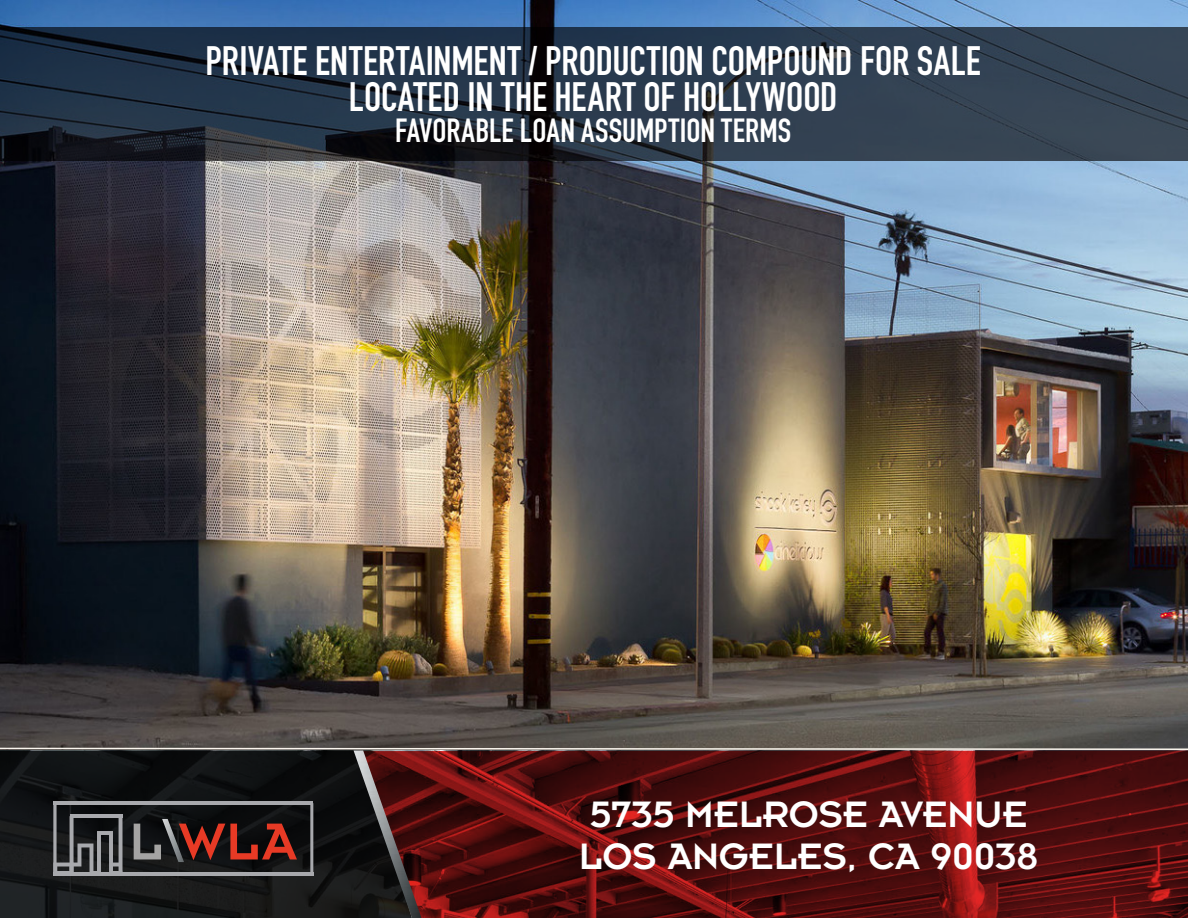
<style>
.page{position:relative;width:1188px;height:918px;background:#fff}
.page>*{position:absolute;margin:0;border:0;box-sizing:border-box;transform-origin:0 0}
.t1{font:700 40.5px "DIN Condensed";color:#fff}
.t2{font:40.5px "Insignia LT Std";letter-spacing:-.005em;color:#fff}
.t3{font:700 33px "DIN Condensed";letter-spacing:.005em;color:#fff}
.t4{font:18px "Minion Pro";color:#fff}
</style>
<div class="page">
<img style="left:0;top:0;width:1188px;height:747px">
<svg style="left:422px;top:751px;width:766px;height:167px;background:#540e0e"></svg>
<svg style="left:0;top:751px;width:354px;height:167px;background:#141617"></svg>
<img style="left:354px;top:751px;width:68px;height:167px">
<svg style="left:0;top:27px;width:1188px;height:133px;background:#263545"></svg>
<svg style="left:134px;top:824px;width:27px;height:35px"></svg>
<svg style="left:184px;top:824px;width:113px;height:36px;background:#601e16"></svg>
<img style="left:162px;top:819px;width:22px;height:43px">
<svg style="left:57px;top:816px;width:66px;height:56px;background:#424345"></svg>
<hr style="left:70px;top:815px;width:53px;height:3px;background:#a8a9ad">
<hr style="left:53px;top:872px;width:260px;height:3px;background:#a8a9ad">
<hr style="left:53px;top:802px;width:260px;height:3px;background:#a8a9ad">
<hr style="left:310px;top:803px;width:3px;height:72px;background:#a8a9ad">
<svg style="left:53px;top:805px;width:4px;height:67px"></svg>
<svg style="left:0;top:747px;width:1188px;height:4px;background:#918c88"></svg>
<p class="t1" style="left:206px;top:34px;width:777px">PRIVATE ENTERTAINMENT / PRODUCTION COMPOUND FOR SALE</p>
<p class="t1" style="left:349px;top:70px;width:490px">LOCATED IN THE HEART OF HOLLYWOOD</p>
<p class="t3" style="left:395px;top:109px;width:398px">FAVORABLE LOAN ASSUMPTION TERMS</p>
<p class="t2" style="left:590px;top:794px;width:439px">5735 MELROSE AVENUE</p>
<p class="t2" style="left:579px;top:836px;width:462px">LOS ANGELES, CA 90038</p>
<p class="t4" style="left:1128px;top:797px;width:6px">.</p>
</div>
